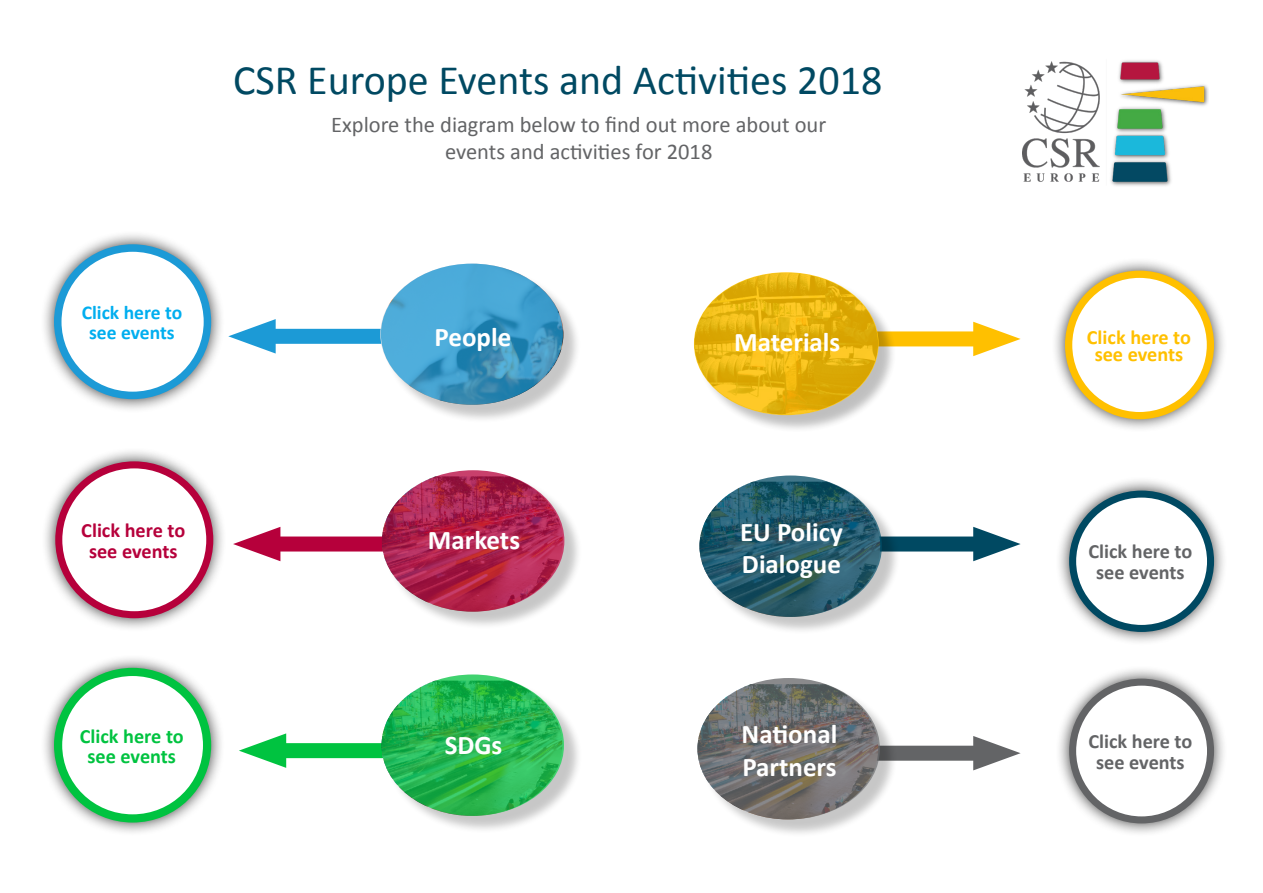
<style>
.page{position:relative;width:1263px;height:893px;background:#fff}
.page>*{position:absolute;margin:0;border:0;box-sizing:border-box;transform-origin:0 0}
.t1{font:42px "Calibri";color:#004962}
.t2{font:700 27px/32.4px "Calibri";color:#fff}
.t3{font:22.5px/27px "Calibri";color:#636466;text-align:center}
.t4{font:700 20.25px/21px "Calibri";color:#636466;text-align:center}
.t5{font:700 20.25px/17.5px "Calibri";color:#ffc000;text-align:center}
.t6{font:700 20.25px/21px "Calibri";color:#b6003b;text-align:center}
.t7{font:700 20.25px/20.2px "Calibri";color:#00c340;text-align:center}
.t8{font:700 19.5px/19.5px "Calibri";color:#00aeef;text-align:center}
</style>
<div class="page">
<div style="left:863px;top:746px;width:130px;height:15px;background:#636466"></div>
<svg style="left:973px;top:736px;width:47px;height:34px"></svg>
<div style="left:863px;top:536px;width:130px;height:15px;background:#004962"></div>
<svg style="left:973px;top:527px;width:47px;height:34px"></svg>
<div style="left:863px;top:331px;width:130px;height:15px;background:#ffc000"></div>
<svg style="left:973px;top:322px;width:47px;height:34px"></svg>
<div style="left:267px;top:743px;width:129px;height:15px;background:#00c340"></div>
<svg style="left:239px;top:733px;width:47px;height:35px"></svg>
<div style="left:261px;top:536px;width:129px;height:15px;background:#b6003b"></div>
<svg style="left:233px;top:527px;width:47px;height:34px"></svg>
<div style="left:256px;top:329px;width:131px;height:15px;background:#1c9ad6"></div>
<svg style="left:228px;top:319px;width:48px;height:35px"></svg>
<img style="left:1023px;top:60px;width:186px;height:126px">
<div style="left:40px;top:230px;width:185px;height:183px;background:#000;opacity:.75"></div>
<div style="left:58px;top:248px;width:149px;height:147px;background:#fff;border-radius:50%"></div>
<div style="left:54px;top:244px;width:157px;height:155px;border:8px solid #1c9ad6;border-radius:50%"></div>
<div style="left:1051px;top:256px;width:177px;height:177px;background:#000;opacity:.75"></div>
<div style="left:1069px;top:274px;width:141px;height:142px;background:#fff;border-radius:50%"></div>
<div style="left:1065px;top:271px;width:149px;height:148px;border:7px solid #ffc000;border-radius:50%"></div>
<div style="left:41px;top:447px;width:186px;height:185px;background:#000;opacity:.75"></div>
<div style="left:59px;top:465px;width:151px;height:150px;background:#fff;border-radius:50%"></div>
<div style="left:55px;top:461px;width:158px;height:157px;border:7px solid #b6003b;border-radius:50%"></div>
<div style="left:40px;top:654px;width:185px;height:183px;background:#000;opacity:.75"></div>
<div style="left:58px;top:672px;width:149px;height:146px;background:#fff;border-radius:50%"></div>
<div style="left:54px;top:668px;width:157px;height:154px;border:8px solid #00c340;border-radius:50%"></div>
<div style="left:1055px;top:664px;width:173px;height:173px;background:#000;opacity:.75"></div>
<div style="left:1073px;top:682px;width:137px;height:138px;background:#fff;border-radius:50%"></div>
<div style="left:1069px;top:679px;width:145px;height:144px;border:7px solid #636466;border-radius:50%"></div>
<div style="left:1055px;top:476px;width:173px;height:170px;background:#000;opacity:.75"></div>
<div style="left:1073px;top:494px;width:137px;height:134px;background:#fff;border-radius:50%"></div>
<div style="left:1069px;top:491px;width:145px;height:141px;border:7px solid #004962;border-radius:50%"></div>
<div style="left:384px;top:266px;width:198px;height:157px;background:#000;opacity:.3"></div>
<svg style="left:381px;top:264px;width:182px;height:141px;background:#419dca"></svg>
<div style="left:385px;top:473px;width:198px;height:157px;background:#000;opacity:.3"></div>
<svg style="left:382px;top:470px;width:182px;height:142px;background:#ad244e"></svg>
<div style="left:697px;top:275px;width:200px;height:158px;background:#000;opacity:.3"></div>
<svg style="left:695px;top:273px;width:183px;height:141px;background:#e5b20e"></svg>
<div style="left:702px;top:478px;width:198px;height:158px;background:#000;opacity:.3"></div>
<svg style="left:699px;top:475px;width:183px;height:142px;background:#275b6b"></svg>
<div style="left:700px;top:680px;width:198px;height:158px;background:#000;opacity:.3"></div>
<svg style="left:697px;top:678px;width:183px;height:141px;background:#6f6f6e"></svg>
<div style="left:384px;top:677px;width:198px;height:158px;background:#000;opacity:.3"></div>
<svg style="left:381px;top:674px;width:183px;height:142px;background:#27b652"></svg>
<h1 class="t1" style="left:233px;top:54px;width:650px">CSR Europe Events and Activities 2018</h1>
<p class="t8" style="left:82px;top:303px;width:102px">Click here to see events</p>
<p class="t6" style="left:81px;top:520px;width:105px">Click here to see events</p>
<p class="t3" style="left:331px;top:111px;width:497px">Explore the diagram below to find out more about our events and activities for 2018</p>
<p class="t2" style="left:434px;top:321px;width:78px">People</p>
<p class="t2" style="left:428px;top:524px;width:94px">Markets</p>
<p class="t2" style="left:734px;top:326px;width:108px">Materials</p>
<p class="t2" style="left:740px;top:516px;width:104px">EU Policy<br>Dialogue</p>
<p class="t5" style="left:1087px;top:328px;width:105px">Click here to see events</p>
<p class="t4" style="left:1088px;top:541px;width:105px">Click here to see events</p>
<p class="t2" style="left:742px;top:718px;width:97px">National<br>Partners</p>
<p class="t7" style="left:80px;top:726px;width:105px">Click here to see events</p>
<p class="t4" style="left:1088px;top:731px;width:105px">Click here to see events</p>
<p class="t2" style="left:445px;top:728px;width:59px">SDGs</p>
</div>
